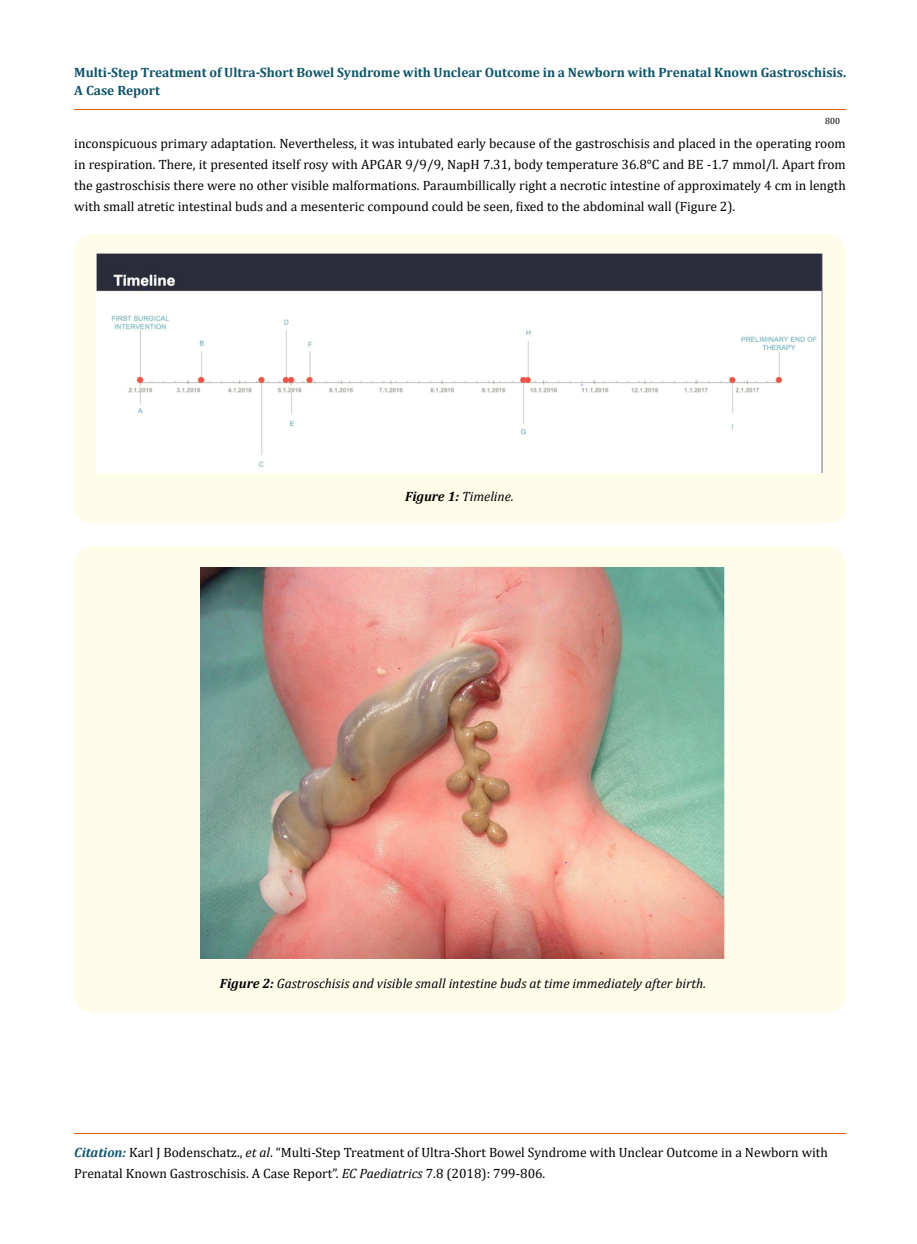
<style>
.page{position:relative;width:917px;height:1244px;background:#fff}
.page>*{position:absolute;margin:0;border:0;box-sizing:border-box;transform-origin:0 0}
.t1{font:13.5px/21px "Cambria";color:#000}
.t2{font:700 13.5px/18px "Cambria";color:#0e546a}
.t3{font:italic 13.5px "Cambria";color:#000}
.t4{font:9px "Cambria";color:#000}
.s1{font-weight:700}
.s2{font-weight:700;font-style:italic;color:#0e546a}
.s3{font-style:italic}
</style>
<div class="page">
<hr style="left:74px;top:110px;width:771px;height:1px;background:#e05d1a">
<hr style="left:74px;top:1133px;width:771px;height:1px;background:#e05d1a">
<div style="left:74px;top:234px;width:771px;height:289px;background:#fffde9;border-radius:18px"></div>
<img style="left:96px;top:254px;width:726px;height:218px">
<div style="left:74px;top:546px;width:771px;height:466px;background:#fffde9;border-radius:18px"></div>
<img style="left:201px;top:567px;width:523px;height:391px">
<p class="t2" style="left:74px;top:63px;width:773px">Multi-Step Treatment of Ultra-Short Bowel Syndrome with Unclear Outcome in a Newborn with Prenatal Known Gastroschisis.<br>A Case Report</p>
<p class="t1" style="left:74px;top:132px;width:773px;text-align:justify">inconspicuous primary adaptation. Nevertheless, it was intubated early because of the gastroschisis and placed in the operating room in respiration. There, it presented itself rosy with APGAR 9/9/9, NapH 7.31, body temperature 36.8°C and BE -1.7 mmol/l. Apart from the gastroschisis there were no other visible malformations. Paraumbillically right a necrotic intestine of approximately 4 cm in length with small atretic intestinal buds and a mesenteric compound could be seen, fixed to the abdominal wall (Figure 2).</p>
<p class="t4" style="left:825px;top:116px;width:16px">800</p>
<p class="t3" style="left:405px;top:487px;width:110px"><span class="s1">Figure 1:</span> Timeline.</p>
<p class="t3" style="left:220px;top:973px;width:488px"><span class="s1">Figure 2:</span> Gastroschisis and visible small intestine buds at time immediately after birth.</p>
<p class="t1" style="left:74px;top:1141px;width:755px"><span class="s2">Citation:</span> Karl J Bodenschatz., <span class="s3">et al</span>. “Multi-Step Treatment of Ultra-Short Bowel Syndrome with Unclear Outcome in a Newborn with<br>Prenatal Known Gastroschisis. A Case Report”. <span class="s3">EC Paediatrics</span> 7.8 (2018): 799-806.</p>
</div>
